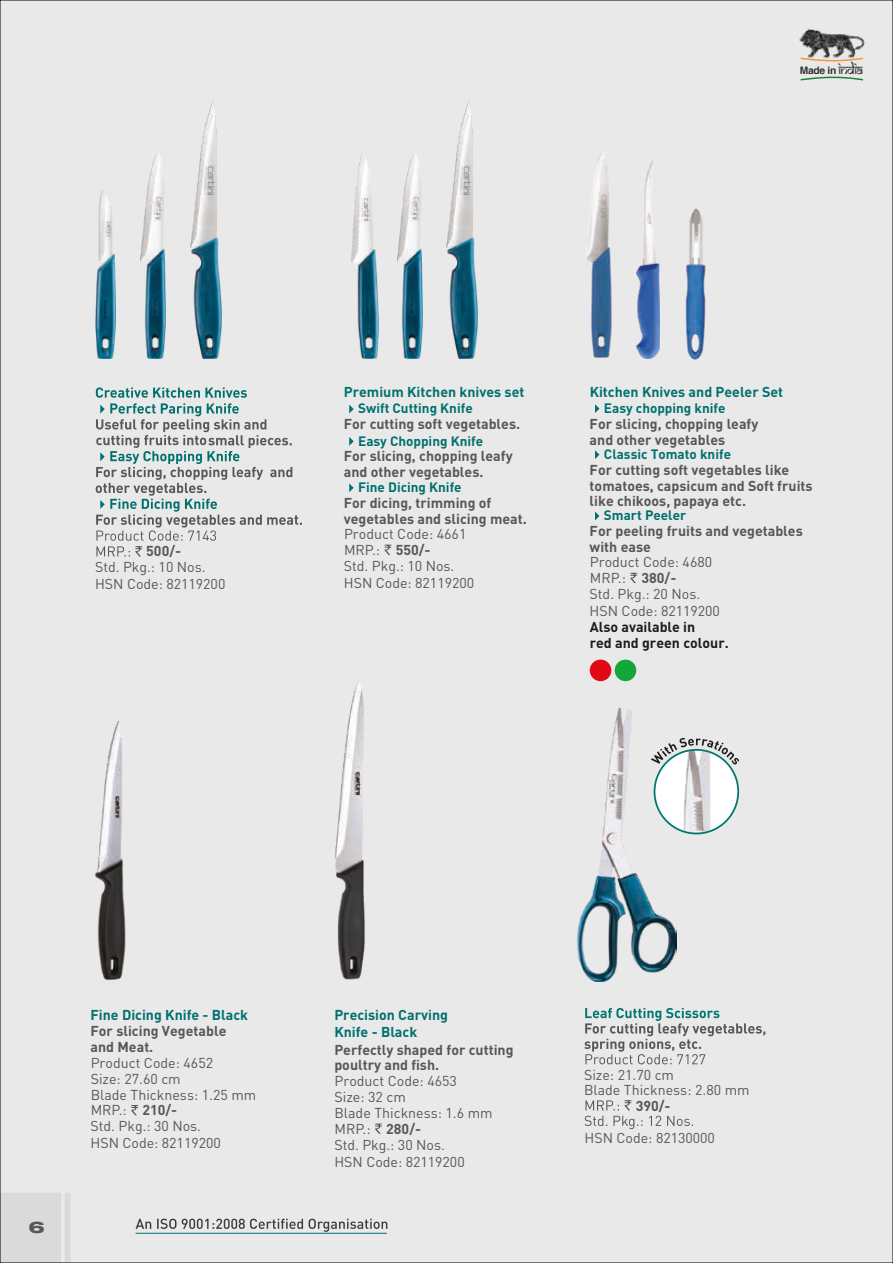
<style>
.page{position:relative;width:893px;height:1263px;background:#e9e9e9}
.page>*{position:absolute;margin:0;border:0;box-sizing:border-box;transform-origin:0 0}
.t1{font:800 expanded 16.2px "Helvetica Neue LT Std";color:#575756;scale:1.15 1}
.t2{font:700 14.25px/15.8px "DIN Pro";color:#575756}
.t3{font:14.25px/16.4px "DIN Pro";color:#575756}
.t4{font:14.25px/15.9px "DIN Pro";color:#575756}
.t5{font:700 14.25px/17px "DIN Pro";color:#00706f}
.t6{font:700 14.25px/15.8px "DIN Pro";color:#1d1d1b}
.t7{font:700 13.5px "DIN Pro";color:#00706f}
.t8{font:700 10.35px "Helvetica";letter-spacing:-.03em;color:#323231}
.s1{font-family:"Samarkan Normal";font-weight:400;font-size:13.5px}
.s2{font-style:inherit}
.s3{font-weight:700}
</style>
<div class="page">
<div style="left:2px;top:1193px;width:68px;height:68px;background:#dadada"></div>
<img style="left:95px;top:720px;width:31px;height:260px">
<img style="left:335px;top:680px;width:30px;height:300px">
<img style="left:351px;top:154px;width:27px;height:205px">
<img style="left:95px;top:190px;width:20px;height:169px">
<img style="left:140px;top:154px;width:26px;height:205px">
<img style="left:190px;top:101px;width:31px;height:258px">
<img style="left:397px;top:154px;width:25px;height:205px">
<img style="left:447px;top:101px;width:31px;height:258px">
<img style="left:577px;top:708px;width:99px;height:273px">
<img style="left:587px;top:153px;width:25px;height:205px">
<img style="left:685px;top:208px;width:21px;height:152px">
<img style="left:636px;top:160px;width:24px;height:198px">
<svg style="left:96px;top:387px;width:206px;height:169px"></svg>
<svg style="left:131px;top:1105px;width:7px;height:10px"></svg>
<svg style="left:375px;top:1123px;width:7px;height:11px"></svg>
<svg style="left:384px;top:545px;width:8px;height:10px"></svg>
<svg style="left:349px;top:405px;width:5px;height:8px"></svg>
<svg style="left:349px;top:437px;width:5px;height:9px"></svg>
<svg style="left:349px;top:483px;width:5px;height:9px"></svg>
<svg style="left:584px;top:1008px;width:181px;height:56px"></svg>
<svg style="left:585px;top:1100px;width:108px;height:29px"></svg>
<img style="left:654px;top:750px;width:84px;height:83px;border-radius:42px">
<div style="left:654px;top:749px;width:85px;height:85px;border:2px solid #007772;border-radius:50%"></div>
<svg style="left:651px;top:738px;width:88px;height:26px"></svg>
<svg style="left:595px;top:404px;width:4px;height:9px"></svg>
<svg style="left:595px;top:450px;width:4px;height:9px"></svg>
<svg style="left:630px;top:573px;width:7px;height:10px"></svg>
<svg style="left:595px;top:512px;width:4px;height:8px"></svg>
<div style="left:590px;top:660px;width:21px;height:21px;background:#e30614;border-radius:50%"></div>
<div style="left:615px;top:660px;width:21px;height:21px;background:#13a638;border-radius:50%"></div>
<svg style="left:136px;top:1219px;width:167px;height:10px"></svg>
<svg style="left:309px;top:1219px;width:78px;height:13px"></svg>
<hr style="left:136px;top:1233px;width:251px;height:1px;background:#00706f">
<img style="left:799px;top:29px;width:66px;height:33px">
<svg style="left:800px;top:77px;width:63px;height:4px"></svg>
<svg style="left:800px;top:58px;width:63px;height:3px"></svg>
<p class="t8" style="left:800px;top:62px;width:65px">Made in <span class="s1">India</span></p>
<p class="t2" style="left:146px;top:543px;width:36px">500/-</p>
<p class="t3" style="left:95px;top:557px;width:132px;line-height:17px">Std. Pkg.: 10 Nos.<br>HSN Code: 82119200</p>
<p class="t5" style="left:344px;top:383px;width:182px">Premium Kitchen knives set</p>
<p class="t7" style="left:358px;top:399px;width:116px">Swift Cutting Knife</p>
<p class="t2" style="left:344px;top:416px;width:178px">For cutting soft vegetables.</p>
<p class="t7" style="left:358px;top:431px;width:126px">Easy Chopping Knife</p>
<p class="t2" style="left:344px;top:448px;width:170px">For slicing, chopping leafy and other vegetables.</p>
<p class="t7" style="left:358px;top:478px;width:105px">Fine Dicing Knife</p>
<p class="t2" style="left:344px;top:494px;width:185px">For dicing, trimming of vegetables and slicing meat.</p>
<p class="t3" style="left:344px;top:524px;width:132px"><span class="s2">Product Code: 4661<br>MRP.:</span> <span class="s3">550/-<br></span>Std. Pkg.: 10 Nos.<br>HSN Code: 82119200</p>
<p class="t5" style="left:590px;top:383px;width:195px">Kitchen Knives and Peeler Set</p>
<p class="t7" style="left:604px;top:399px;width:123px">Easy chopping knife</p>
<p class="t2" style="left:590px;top:415px;width:170px">For slicing, chopping leafy and other vegetables</p>
<p class="t7" style="left:604px;top:445px;width:129px">Classic Tomato knife</p>
<p class="t2" style="left:590px;top:461px;width:225px">For cutting soft vegetables like tomatoes, capsicum and Soft fruits like chikoos, papaya etc.</p>
<p class="t7" style="left:604px;top:506px;width:84px">Smart Peeler</p>
<p class="t2" style="left:590px;top:523px;width:215px">For peeling fruits and vegetables with ease</p>
<p class="t3" style="left:590px;top:552px;width:132px"><span class="s2">Product Code: 4680<br>MRP.:</span> <span class="s3">380/-<br></span>Std. Pkg.: 20 Nos.<br>HSN Code: 82119200</p>
<p class="t6" style="left:590px;top:619px;width:141px">Also available in<br>red and green colour.</p>
<p class="t1" style="left:28px;top:1217px;width:16px">6</p>
<p class="t5" style="left:91px;top:1006px;width:159px">Fine Dicing Knife - Black</p>
<p class="t2" style="left:91px;top:1022px;width:137px">For slicing Vegetable and Meat.</p>
<p class="t4" style="left:91px;top:1054px;width:124px">Product Code: 4652</p>
<p class="t4" style="left:91px;top:1086px;width:167px">Blade Thickness: 1.25 mm<br>MRP.:</p>
<p class="t4" style="left:91px;top:1070px;width:92px">Size: 27.60 cm</p>
<p class="t2" style="left:142px;top:1102px;width:36px">210/-</p>
<p class="t3" style="left:91px;top:1116px;width:132px;line-height:17px">Std. Pkg.: 30 Nos.<br>HSN Code: 82119200</p>
<p class="t5" style="left:334px;top:1006px;width:115px">Precision Carving<br>Knife - Black</p>
<p class="t2" style="left:334px;top:1041px;width:181px">Perfectly shaped for cutting poultry and fish.</p>
<p class="t4" style="left:334px;top:1072px;width:124px">Product Code: 4653</p>
<p class="t4" style="left:334px;top:1104px;width:160px">Blade Thickness: 1.6 mm<br>MRP.:</p>
<p class="t4" style="left:334px;top:1088px;width:73px">Size: 32 cm</p>
<p class="t2" style="left:386px;top:1120px;width:36px">280/-</p>
<p class="t3" style="left:334px;top:1135px;width:132px;line-height:17px">Std. Pkg.: 30 Nos.<br>HSN Code: 82119200</p>
<p class="t4" style="left:584px;top:1066px;width:92px">Size: 21.70 cm</p>
<p class="t4" style="left:584px;top:1081px;width:167px">Blade Thickness: 2.80 mm</p>
<p class="t2" style="left:636px;top:1097px;width:36px">390/-</p>
<p class="t3" style="left:585px;top:1128px;width:132px">HSN Code: 82130000</p>
</div>
